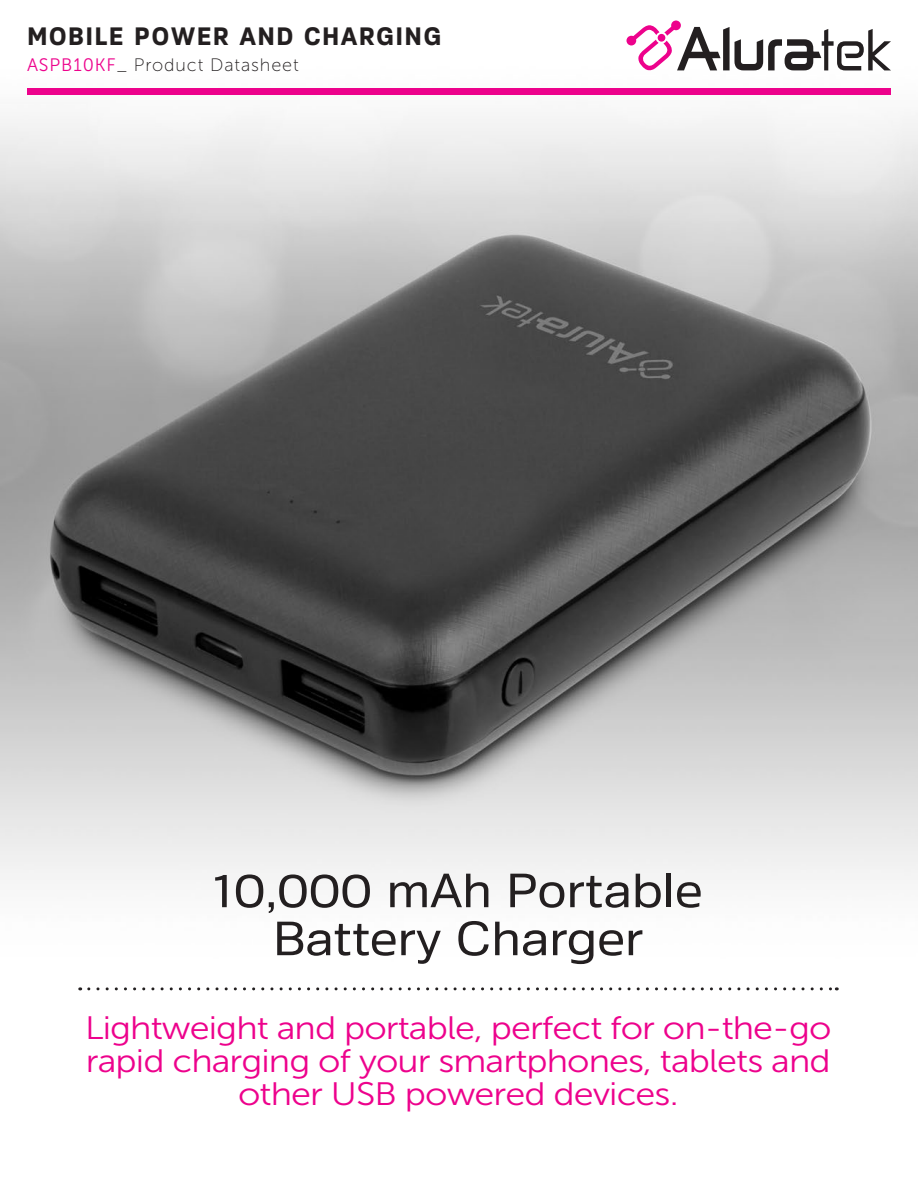
<style>
.page{position:relative;width:918px;height:1188px;background:#fff}
.page>*{position:absolute;margin:0;border:0;box-sizing:border-box;transform-origin:0 0}
.t1{font:48.6px "Crique Grotesk";letter-spacing:-.01em;color:#231f20;scale:1.11 1}
.t2{font:32.4px/33px "Museo Sans 300";letter-spacing:-.025em;color:#ed028c;text-align:center;scale:1.11 1}
.t3{font:700 25.5px "Crique Grotesk";letter-spacing:.05em;color:#231f20}
.t4{font:18px "Museo Sans 100";letter-spacing:.05em;color:#231f20}
.s1{font-family:"Museo Sans 300";color:#ed028c}
</style>
<div class="page">
<img style="left:0;top:20px;width:918px;height:971px">
<svg style="left:89px;top:987px;width:748px;height:3px"></svg>
<div style="left:27px;top:88px;width:864px;height:6px;background:#ed028c"></div>
<div style="left:627px;top:36px;width:9px;height:9px;background:#ed028c;border-radius:50%"></div>
<div style="left:671px;top:21px;width:10px;height:9px;background:#ed028c;border-radius:50%"></div>
<svg style="left:633px;top:25px;width:258px;height:46px"></svg>
<p class="t3" style="left:27px;top:21px;width:416px">MOBILE POWER AND CHARGING</p>
<p class="t4" style="left:27px;top:55px;width:273px"><span class="s1">ASPB10KF</span>_ Product Datasheet</p>
<p class="t1" style="left:214px;top:864px;width:442px">10,000 mAh Portable</p>
<p class="t1" style="left:273px;top:912px;width:335px">Battery Charger</p>
<p class="t2" style="left:85px;top:1012px;width:674px">Lightweight and portable, perfect for on-the-go rapid charging of your smartphones, tablets and other USB powered devices.</p>
</div>
